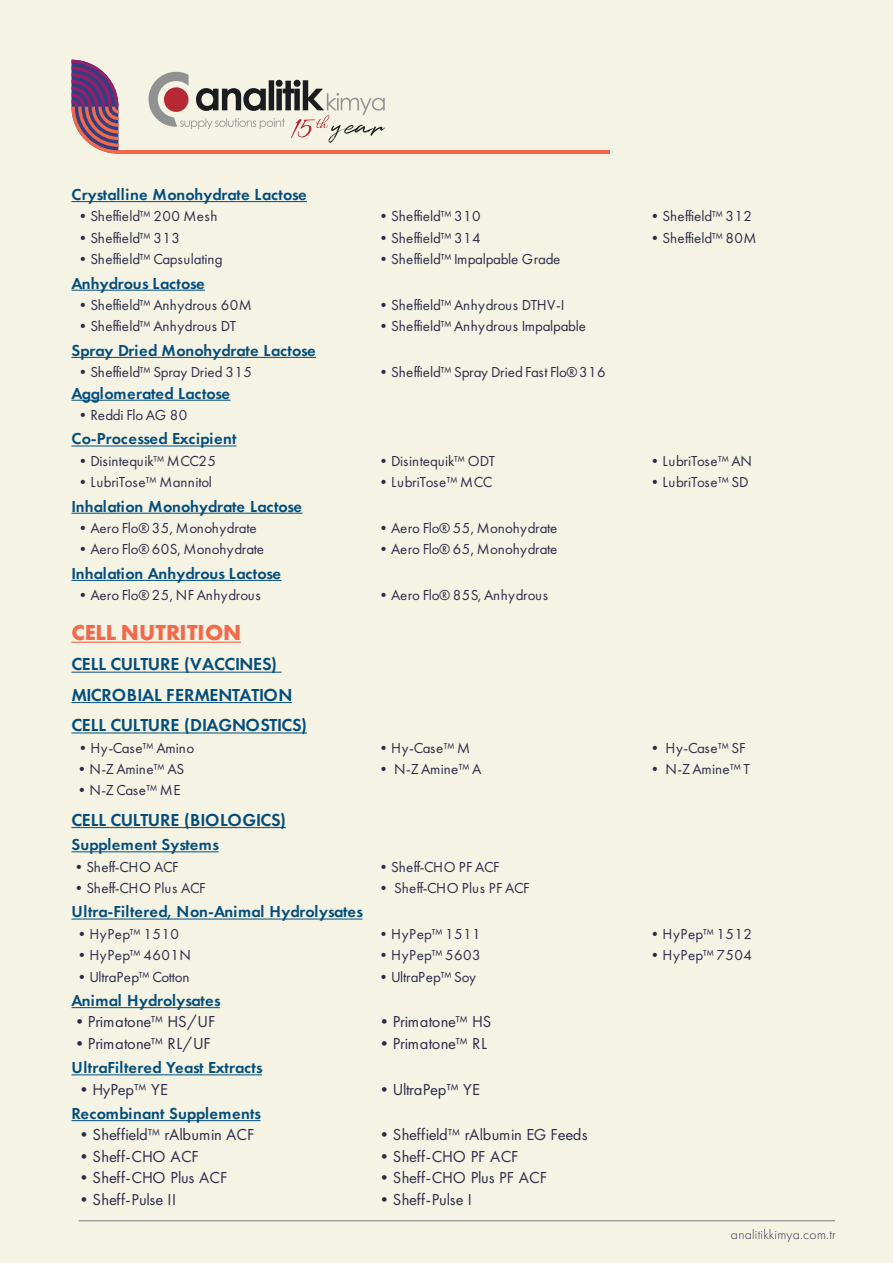
<style>
.page{position:relative;width:893px;height:1263px;background:#f4f3e4}
.page>*{position:absolute;margin:0;border:0;box-sizing:border-box;transform-origin:0 0}
.t1{font:700 22.5px "Futura PT";letter-spacing:-.005em;color:#f2694c}
.t2{font:600 18px/30.5px "Futura PT";letter-spacing:-.02em;color:#034d7c}
.t3{font:600 16.5px "Futura PT";letter-spacing:.005em;color:#034d7c}
.t4{font:16.5px "Futura PT";letter-spacing:-.01em;color:#2d2b49}
.t5{font:15px "Futura PT";letter-spacing:-.005em;color:#2d2b49}
.t6{font:15px "Futura PT";letter-spacing:.03em;color:#2d2b49}
.t7{font:15px "Futura PT";letter-spacing:.02em;color:#2d2b49}
.t8{font:300 13.8px "Futura PT";letter-spacing:.02em;color:#2d2b49}
</style>
<div class="page">
<hr style="left:71px;top:201px;width:236px;height:1px;background:#034d7c">
<hr style="left:71px;top:290px;width:134px;height:1px;background:#034d7c">
<hr style="left:71px;top:357px;width:245px;height:1px;background:#034d7c">
<hr style="left:71px;top:400px;width:159px;height:1px;background:#034d7c">
<hr style="left:71px;top:446px;width:165px;height:1px;background:#034d7c">
<hr style="left:71px;top:513px;width:231px;height:1px;background:#034d7c">
<hr style="left:71px;top:580px;width:210px;height:1px;background:#034d7c">
<hr style="left:71px;top:642px;width:170px;height:1px;background:#f2694c">
<hr style="left:71px;top:672px;width:210px;height:1px;background:#034d7c">
<hr style="left:71px;top:702px;width:221px;height:1px;background:#034d7c">
<hr style="left:71px;top:732px;width:236px;height:1px;background:#034d7c">
<hr style="left:71px;top:827px;width:215px;height:1px;background:#034d7c">
<hr style="left:71px;top:851px;width:147px;height:1px;background:#034d7c">
<hr style="left:71px;top:919px;width:291px;height:1px;background:#034d7c">
<hr style="left:71px;top:1007px;width:149px;height:1px;background:#034d7c">
<hr style="left:71px;top:1074px;width:191px;height:1px;background:#034d7c">
<hr style="left:71px;top:1120px;width:189px;height:1px;background:#034d7c">
<svg style="left:71px;top:60px;width:47px;height:94px"></svg>
<hr style="left:118px;top:150px;width:492px;height:4px;background:#f2694c">
<svg style="left:148px;top:71px;width:237px;height:72px"></svg>
<hr style="left:79px;top:1220px;width:756px;height:1px;background:#767b7f">
<p class="t3" style="left:71px;top:184px;width:237px">Crystalline Monohydrate Lactose</p>
<p class="t7" style="left:75px;top:207px;width:144px">•Sheffield™ 200 Mesh</p>
<p class="t5" style="left:376px;top:207px;width:106px">•Sheffield™ 310</p>
<p class="t5" style="left:648px;top:207px;width:106px">•Sheffield™ 312</p>
<p class="t5" style="left:75px;top:229px;width:106px">•Sheffield™ 313</p>
<p class="t5" style="left:376px;top:229px;width:106px">•Sheffield™ 314</p>
<p class="t5" style="left:648px;top:229px;width:110px">•Sheffield™ 80M</p>
<p class="t5" style="left:75px;top:250px;width:149px">•Sheffield™ Capsulating</p>
<p class="t5" style="left:376px;top:250px;width:186px">•Sheffield™ Impalpable Grade</p>
<p class="t3" style="left:71px;top:273px;width:135px">Anhydrous Lactose</p>
<p class="t5" style="left:75px;top:296px;width:178px">•Sheffield™ Anhydrous 60M</p>
<p class="t5" style="left:376px;top:296px;width:190px">•Sheffield™ Anhydrous DTHV-I</p>
<p class="t5" style="left:75px;top:317px;width:162px">•Sheffield™ Anhydrous DT</p>
<p class="t5" style="left:376px;top:317px;width:211px">•Sheffield™ Anhydrous Impalpable</p>
<p class="t3" style="left:71px;top:340px;width:246px">Spray Dried Monohydrate Lactose</p>
<p class="t5" style="left:75px;top:363px;width:178px">•Sheffield™ Spray Dried 315</p>
<p class="t5" style="left:376px;top:363px;width:231px">•Sheffield™ Spray Dried Fast Flo® 316</p>
<p class="t3" style="left:71px;top:383px;width:160px">Agglomerated Lactose</p>
<p class="t5" style="left:75px;top:406px;width:114px">•Reddi Flo AG 80</p>
<p class="t3" style="left:71px;top:428px;width:166px">Co-Processed Excipient</p>
<p class="t5" style="left:75px;top:452px;width:142px">•Disintequik™ MCC25</p>
<p class="t5" style="left:376px;top:452px;width:120px">•Disintequik™ ODT</p>
<p class="t5" style="left:648px;top:452px;width:106px">•LubriTose™ AN</p>
<p class="t5" style="left:75px;top:473px;width:138px">•LubriTose™ Mannitol</p>
<p class="t5" style="left:376px;top:473px;width:118px">•LubriTose™ MCC</p>
<p class="t5" style="left:648px;top:473px;width:102px">•LubriTose™ SD</p>
<p class="t3" style="left:71px;top:496px;width:232px">Inhalation Monohydrate Lactose</p>
<p class="t5" style="left:75px;top:519px;width:183px">•Aero Flo® 35, Monohydrate</p>
<p class="t5" style="left:376px;top:519px;width:183px">•Aero Flo® 55, Monohydrate</p>
<p class="t5" style="left:75px;top:540px;width:190px">•Aero Flo® 60S, Monohydrate</p>
<p class="t5" style="left:376px;top:540px;width:183px">•Aero Flo® 65, Monohydrate</p>
<p class="t3" style="left:71px;top:563px;width:211px">Inhalation Anhydrous Lactose</p>
<p class="t5" style="left:75px;top:586px;width:187px">•Aero Flo® 25, NF Anhydrous</p>
<p class="t5" style="left:376px;top:586px;width:173px">•Aero Flo® 85S, Anhydrous</p>
<h1 class="t1" style="left:71px;top:618px;width:171px">CELL NUTRITION</h1>
<p class="t2" style="left:71px;top:649px;width:237px">CELL CULTURE (VACCINES)<br>MICROBIAL FERMENTATION<br>CELL CULTURE (DIAGNOSTICS)</p>
<p class="t5" style="left:75px;top:739px;width:120px">•Hy-Case™ Amino</p>
<p class="t5" style="left:376px;top:739px;width:95px">•Hy-Case™ M</p>
<p class="t5" style="left:648px;top:739px;width:100px">• Hy-Case™ SF</p>
<p class="t5" style="left:74px;top:760px;width:111px">•N-Z Amine™ AS</p>
<p class="t5" style="left:376px;top:760px;width:107px">• N-Z Amine™ A</p>
<p class="t5" style="left:648px;top:760px;width:104px">• N-Z Amine™ T</p>
<p class="t5" style="left:74px;top:781px;width:108px">•N-Z Case™ ME</p>
<p class="t2" style="left:71px;top:804px;width:216px">CELL CULTURE (BIOLOGICS)</p>
<p class="t3" style="left:71px;top:834px;width:149px">Supplement Systems</p>
<p class="t5" style="left:71px;top:858px;width:109px">•Sheff-CHO ACF</p>
<p class="t5" style="left:376px;top:858px;width:125px">•Sheff-CHO PF ACF</p>
<p class="t5" style="left:71px;top:879px;width:136px">•Sheff-CHO Plus ACF</p>
<p class="t5" style="left:376px;top:879px;width:155px">• Sheff-CHO Plus PF ACF</p>
<p class="t3" style="left:71px;top:901px;width:293px">Ultra-Filtered, Non-Animal Hydrolysates</p>
<p class="t6" style="left:74px;top:925px;width:106px">•HyPep™ 1510</p>
<p class="t6" style="left:376px;top:925px;width:106px">•HyPep™ 1511</p>
<p class="t6" style="left:648px;top:925px;width:106px">•HyPep™ 1512</p>
<p class="t6" style="left:74px;top:946px;width:118px">•HyPep™ 4601N</p>
<p class="t6" style="left:376px;top:946px;width:106px">•HyPep™ 5603</p>
<p class="t6" style="left:648px;top:946px;width:106px">•HyPep™ 7504</p>
<p class="t5" style="left:74px;top:968px;width:117px">•UltraPep™ Cotton</p>
<p class="t5" style="left:376px;top:968px;width:101px">•UltraPep™ Soy</p>
<p class="t3" style="left:71px;top:990px;width:151px">Animal Hydrolysates</p>
<p class="t4" style="left:71px;top:1012px;width:145px">•Primatone™ HS/UF</p>
<p class="t4" style="left:376px;top:1012px;width:117px">•Primatone™ HS</p>
<p class="t4" style="left:71px;top:1033px;width:141px">•Primatone™ RL/UF</p>
<p class="t4" style="left:376px;top:1033px;width:112px">•Primatone™ RL</p>
<p class="t3" style="left:71px;top:1057px;width:193px">UltraFiltered Yeast Extracts</p>
<p class="t4" style="left:76px;top:1079px;width:93px">•HyPep™ YE</p>
<p class="t4" style="left:376px;top:1079px;width:105px">•UltraPep™ YE</p>
<p class="t3" style="left:71px;top:1103px;width:191px">Recombinant Supplements</p>
<p class="t4" style="left:76px;top:1125px;width:180px">•Sheffield™ rAlbumin ACF</p>
<p class="t4" style="left:376px;top:1125px;width:213px">•Sheffield™ rAlbumin EG Feeds</p>
<p class="t4" style="left:76px;top:1146px;width:124px">•Sheff-CHO ACF</p>
<p class="t4" style="left:376px;top:1146px;width:144px">•Sheff-CHO PF ACF</p>
<p class="t4" style="left:76px;top:1168px;width:153px">•Sheff-CHO Plus ACF</p>
<p class="t4" style="left:376px;top:1168px;width:172px">•Sheff-CHO Plus PF ACF</p>
<p class="t4" style="left:76px;top:1189px;width:102px">•Sheff-Pulse II</p>
<p class="t4" style="left:376px;top:1189px;width:97px">•Sheff-Pulse I</p>
<p class="t8" style="left:731px;top:1227px;width:106px">analitikkimya.com.tr</p>
</div>
